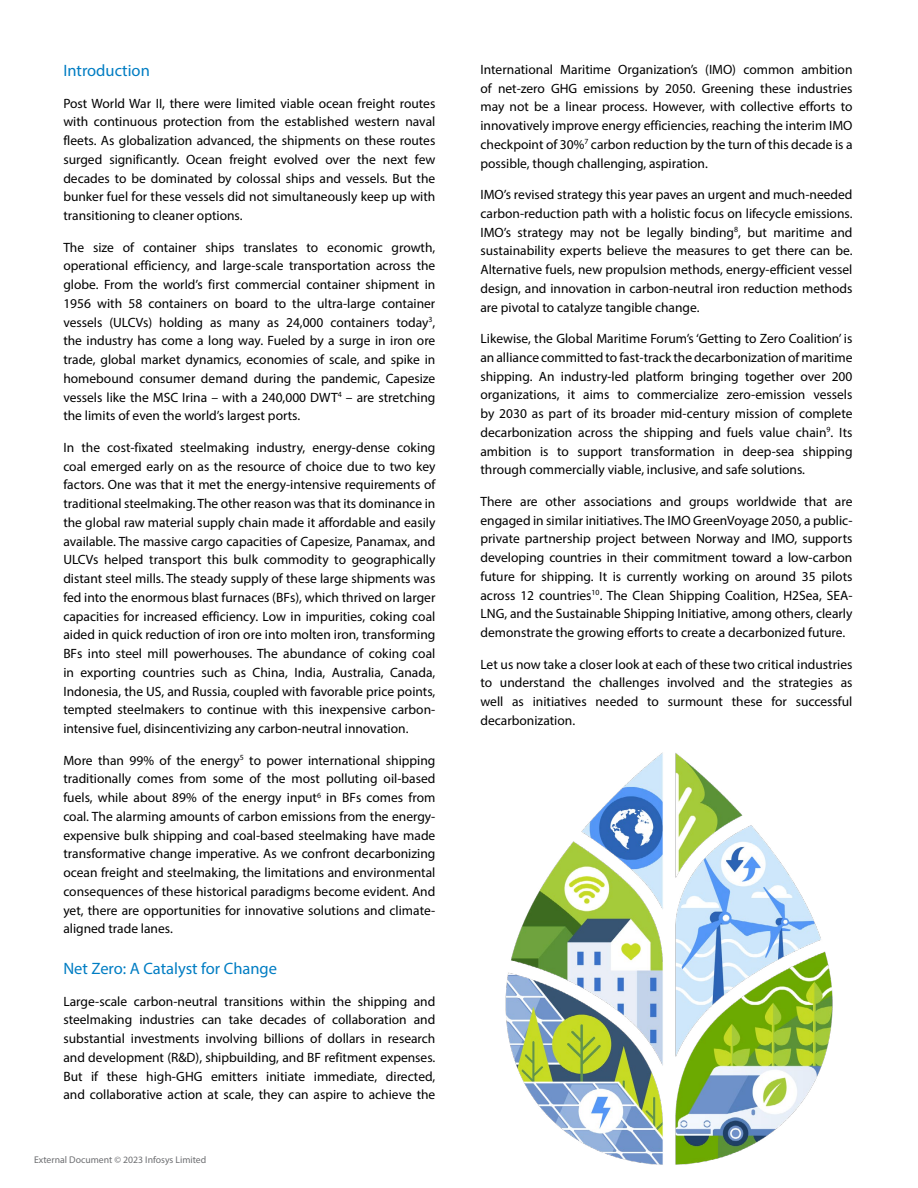
<style>
.page{position:relative;width:918px;height:1188px;background:#fff}
.page>*{position:absolute;margin:0;border:0;box-sizing:border-box;transform-origin:0 0}
.t1{font:16.5px "Myriad Pro";color:#007dc3}
.t2{font:13.5px/18.8px "Myriad Pro";color:#000;text-align:justify}
.t3{font:9.75px "Myriad Pro";color:#6d6e71}
</style>
<div class="page">
<img style="left:505px;top:752px;width:328px;height:413px">
<p class="t1" style="left:63px;top:60px;width:88px">Introduction</p>
<p class="t2" style="left:63px;top:94px;width:374px">Post World War II, there were limited viable ocean freight routes with continuous protection from the established western naval fleets. As globalization advanced, the shipments on these routes surged significantly. Ocean freight evolved over the next few decades to be dominated by colossal ships and vessels. But the bunker fuel for these vessels did not simultaneously keep up with transitioning to cleaner options.</p>
<p class="t2" style="left:63px;top:238px;width:374px">The size of container ships translates to economic growth, operational efficiency, and large-scale transportation across the globe. From the world’s first commercial container shipment in 1956 with 58 containers on board to the ultra-large container vessels (ULCVs) holding as many as 24,000 containers today<sup>3</sup>, the industry has come a long way. Fueled by a surge in iron ore trade, global market dynamics, economies of scale, and spike in homebound consumer demand during the pandemic, Capesize vessels like the MSC Irina – with a 240,000 DWT<sup>4</sup> – are stretching the limits of even the world’s largest ports.</p>
<p class="t2" style="left:63px;top:438px;width:374px">In the cost-fixated steelmaking industry, energy-dense coking coal emerged early on as the resource of choice due to two key factors. One was that it met the energy-intensive requirements of traditional steelmaking. The other reason was that its dominance in the global raw material supply chain made it affordable and easily available. The massive cargo capacities of Capesize, Panamax, and ULCVs helped transport this bulk commodity to geographically distant steel mills. The steady supply of these large shipments was fed into the enormous blast furnaces (BFs), which thrived on larger capacities for increased efficiency. Low in impurities, coking coal aided in quick reduction of iron ore into molten iron, transforming BFs into steel mill powerhouses. The abundance of coking coal in exporting countries such as China, India, Australia, Canada, Indonesia, the US, and Russia, coupled with favorable price points, tempted steelmakers to continue with this inexpensive carbon&shy;intensive fuel, disincentivizing any carbon-neutral innovation.</p>
<p class="t2" style="left:63px;top:751px;width:374px">More than 99% of the energy<sup>5</sup> to power international shipping traditionally comes from some of the most polluting oil-based fuels, while about 89% of the energy input<sup>6</sup> in BFs comes from coal. The alarming amounts of carbon emissions from the energy&shy;expensive bulk shipping and coal-based steelmaking have made transformative change imperative. As we confront decarbonizing ocean freight and steelmaking, the limitations and environmental consequences of these historical paradigms become evident. And yet, there are opportunities for innovative solutions and climate&shy;aligned trade lanes.</p>
<p class="t1" style="left:63px;top:958px;width:215px">Net Zero: A Catalyst for Change</p>
<p class="t2" style="left:63px;top:992px;width:374px">Large-scale carbon-neutral transitions within the shipping and steelmaking industries can take decades of collaboration and substantial investments involving billions of dollars in research and development (R&amp;D), shipbuilding, and BF refitment expenses.<br>But if these high-GHG emitters initiate immediate, directed, and collaborative action at scale, they can aspire to achieve the</p>
<p class="t3" style="left:34px;top:1154px;width:174px">External Document © 2023 Infosys Limited</p>
<p class="t2" style="left:480px;top:60px;width:374px">International Maritime Organization’s (IMO) common ambition of net-zero GHG emissions by 2050. Greening these industries may not be a linear process. However, with collective efforts to innovatively improve energy efficiencies, reaching the interim IMO checkpoint of 30%<sup>7</sup> carbon reduction by the turn of this decade is a possible, though challenging, aspiration.</p>
<p class="t2" style="left:480px;top:185px;width:374px">IMO’s revised strategy this year paves an urgent and much-needed carbon-reduction path with a holistic focus on lifecycle emissions.<br>IMO’s strategy may not be legally binding<sup>8</sup>, but maritime and sustainability experts believe the measures to get there can be.<br>Alternative fuels, new propulsion methods, energy-efficient vessel design, and innovation in carbon-neutral iron reduction methods are pivotal to catalyze tangible change.</p>
<p class="t2" style="left:480px;top:329px;width:374px">Likewise, the Global Maritime Forum’s ‘Getting to Zero Coalition’ is an alliance committed to fast-track the decarbonization of maritime shipping. An industry-led platform bringing together over 200 organizations, it aims to commercialize zero-emission vessels by 2030 as part of its broader mid-century mission of complete decarbonization across the shipping and fuels value chain<sup>9</sup>. Its ambition is to support transformation in deep-sea shipping through commercially viable, inclusive, and safe solutions.</p>
<p class="t2" style="left:480px;top:492px;width:374px">There are other associations and groups worldwide that are engaged in similar initiatives. The IMO GreenVoyage 2050, a public&shy;private partnership project between Norway and IMO, supports developing countries in their commitment toward a low-carbon future for shipping. It is currently working on around 35 pilots across 12 countries<sup>10</sup>. The Clean Shipping Coalition, H2Sea, SEA-LNG, and the Sustainable Shipping Initiative, among others, clearly demonstrate the growing efforts to create a decarbonized future.</p>
<p class="t2" style="left:480px;top:655px;width:374px">Let us now take a closer look at each of these two critical industries to understand the challenges involved and the strategies as well as initiatives needed to surmount these for successful decarbonization.</p>
</div>
